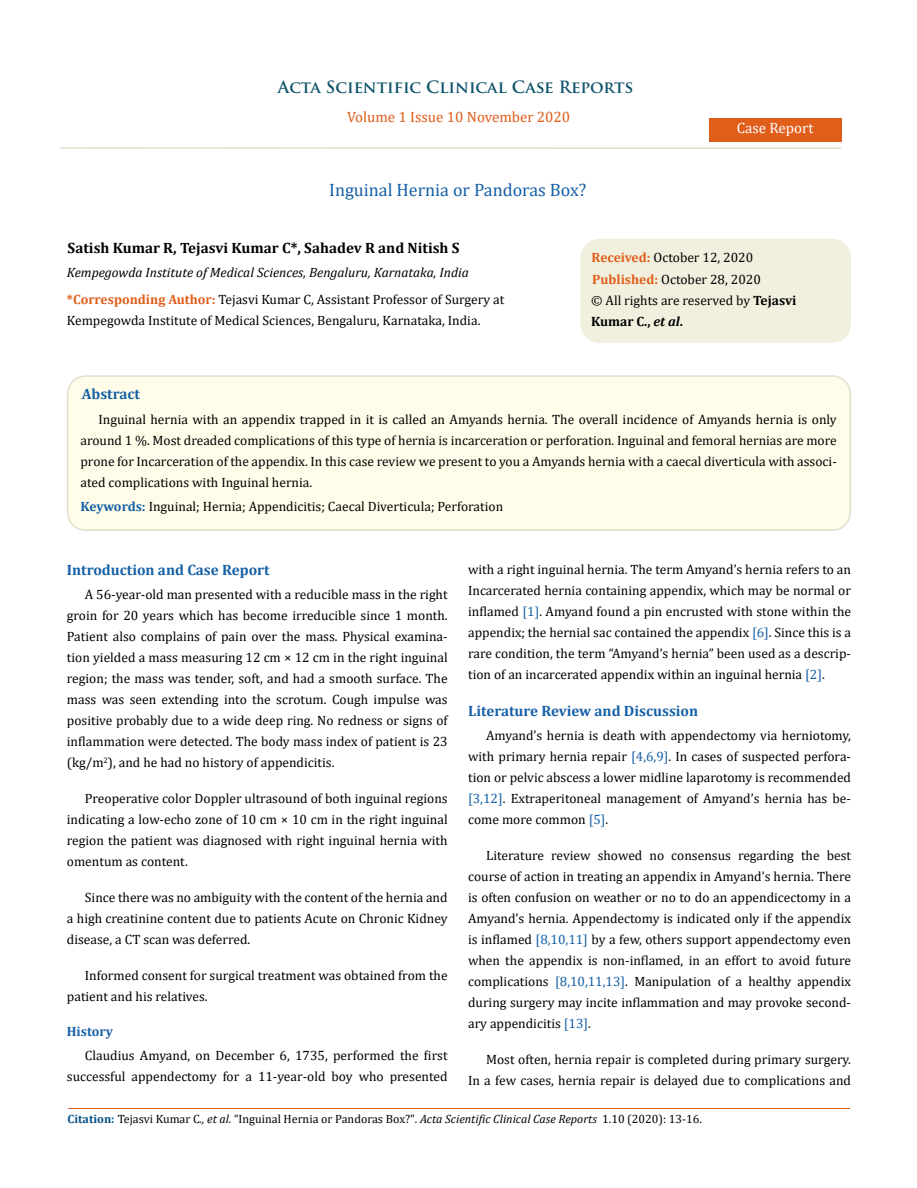
<style>
.page{position:relative;width:917px;height:1188px;background:#fff}
.page>*{position:absolute;margin:0;border:0;box-sizing:border-box;transform-origin:0 0}
.t1{font:18px "Cambria";color:#1560a6}
.t2{font:700 16.5px "Trajan Pro";color:#0e546a}
.t3{font:700 15px "Cambria";color:#1560a6}
.t4{font:700 15px "Cambria";color:#000}
.t5{font:15px "Cambria";color:#e05d1a}
.t6{font:15px "Cambria";color:#fff}
.t7{font:13.5px/21px "Cambria";color:#000;text-align:justify}
.t8{font:italic 13.5px/27.6px "Cambria";color:#000}
.t9{font:700 13.5px "Cambria";color:#1560a6}
.t10{font:12px "Cambria";color:#000}
.s1{font-weight:700;font-style:normal;color:#e05d1a}
.s2{font-style:normal}
.s3{font-weight:700;color:#e05d1a}
.s4{font-weight:700}
.s5{font-weight:700;font-style:italic}
.s6{font-weight:700;color:#1560a6}
.s7{color:#1560a6}
.s8{font-weight:700;color:#035089}
.s9{font-style:italic}
</style>
<div class="page">
<div style="left:708px;top:118px;width:133px;height:24px;background:#e05d1a"></div>
<div style="left:581px;top:239px;width:269px;height:103px;background:#f1f0de;border-radius:18px"></div>
<div style="left:580px;top:239px;width:271px;height:104px;border:2px solid #f1f0de;border-radius:18px"></div>
<div style="left:68px;top:376px;width:782px;height:154px;background:#fffde9;border-radius:18px"></div>
<div style="left:67px;top:375px;width:784px;height:156px;border:2px solid #e0dfcd;border-radius:18px"></div>
<hr style="left:59px;top:147px;width:782px;height:2px;background:#e0dfcd">
<hr style="left:68px;top:1108px;width:782px;height:1px;background:#e05d1a">
<p class="t2" style="left:278px;top:76px;width:357px">Acta Scientific Clinical Case Reports</p>
<p class="t5" style="left:347px;top:108px;width:224px">Volume 1 Issue 10 November 2020</p>
<h1 class="t1" style="left:329px;top:179px;width:259px">Inguinal Hernia or Pandoras Box?</h1>
<p class="t6" style="left:736px;top:119px;width:78px">Case Report</p>
<p class="t4" style="left:68px;top:238px;width:393px">Satish Kumar R, Tejasvi Kumar C*, Sahadev R and Nitish S</p>
<p class="t8" style="left:67px;top:258px;width:439px">Kempegowda Institute of Medical Sciences, Bengaluru, Karnataka, India <span class="s1">*Corresponding Author:</span> <span class="s2">Tejasvi Kumar C, Assistant Professor of Surgery at</span></p>
<p class="t7" style="left:67px;top:310px;width:415px">Kempegowda Institute of Medical Sciences, Bengaluru, Karnataka, India.</p>
<p class="t7" style="left:591px;top:247px;width:207px;text-align:left"><span class="s3">Received:</span> October 12, 2020<br><span class="s3">Published:</span> October 28, 2020<br>© All rights are reserved by <span class="s4">Tejasvi<br>Kumar C.,</span> <span class="s5">et al</span><span class="s4">.</span></p>
<p class="t3" style="left:82px;top:384px;width:60px">Abstract</p>
<p class="t7" style="left:80px;top:408px;width:757px;text-indent:18px">Inguinal hernia with an appendix trapped in it is called an Amyands hernia. The overall incidence of Amyands hernia is only around 1 %. Most dreaded complications of this type of hernia is incarceration or perforation. Inguinal and femoral hernias are more prone for Incarceration of the appendix. In this case review we present to you a Amyands hernia with a caecal diverticula with associ&shy;ated complications with Inguinal hernia.</p>
<p class="t7" style="left:80px;top:495px;width:424px"><span class="s6">Keywords:</span> Inguinal; Hernia; Appendicitis; Caecal Diverticula; Perforation</p>
<p class="t7" style="left:468px;top:559px;width:384px">with a right inguinal hernia. The term Amyand’s hernia refers to an Incarcerated hernia containing appendix, which may be normal or inflamed <span class="s7">[1]</span>. Amyand found a pin encrusted with stone within the appendix; the hernial sac contained the appendix <span class="s7">[6]</span>. Since this is a rare condition, the term “Amyand’s hernia” been used as a descrip&shy;tion of an incarcerated appendix within an inguinal hernia <span class="s7">[2]</span>.</p>
<p class="t3" style="left:468px;top:701px;width:232px">Literature Review and Discussion</p>
<p class="t7" style="left:468px;top:725px;width:384px;text-indent:18px">Amyand’s hernia is death with appendectomy via herniotomy, with primary hernia repair <span class="s7">[4,6,9]</span>. In cases of suspected perfora&shy;tion or pelvic abscess a lower midline laparotomy is recommended <span class="s7">[3,12]</span>. Extraperitoneal management of Amyand’s hernia has be&shy;come more common <span class="s7">[5]</span>.</p>
<p class="t7" style="left:468px;top:845px;width:384px;text-indent:18px">Literature review showed no consensus regarding the best course of action in treating an appendix in Amyand’s hernia. There is often confusion on weather or no to do an appendicectomy in a Amyand’s hernia. Appendectomy is indicated only if the appendix is inflamed <span class="s7">[8,10,11]</span> by a few, others support appendectomy even when the appendix is non-inflamed, in an effort to avoid future complications <span class="s7">[8,10,11,13]</span>. Manipulation of a healthy appendix during surgery may incite inflammation and may provoke second&shy;ary appendicitis <span class="s7">[13]</span>.</p>
<p class="t7" style="left:468px;top:1049px;width:384px;text-align:right">Most often, hernia repair is completed during primary surgery.<br>In a few cases, hernia repair is delayed due to complications and</p>
<p class="t10" style="left:68px;top:1112px;width:635px"><span class="s8">Citation:</span> Tejasvi Kumar C<span class="s9">., et al.</span> “Inguinal Hernia or Pandoras Box?". <span class="s9">Acta Scientific Clinical Case Reports</span> 1.10 (2020): 13-16.</p>
<p class="t3" style="left:67px;top:559px;width:204px">Introduction and Case Report</p>
<p class="t7" style="left:67px;top:584px;width:382px;text-indent:18px">A 56-year-old man presented with a reducible mass in the right groin for 20 years which has become irreducible since 1 month.<br>Patient also complains of pain over the mass. Physical examina&shy;tion yielded a mass measuring 12 cm × 12 cm in the right inguinal region; the mass was tender, soft, and had a smooth surface. The mass was seen extending into the scrotum. Cough impulse was positive probably due to a wide deep ring. No redness or signs of inflammation were detected. The body mass index of patient is 23 (kg/m<sup>2</sup>), and he had no history of appendicitis.</p>
<p class="t7" style="left:67px;top:788px;width:382px;text-indent:18px">Preoperative color Doppler ultrasound of both inguinal regions indicating a low-echo zone of 10 cm × 10 cm in the right inguinal region the patient was diagnosed with right inguinal hernia with omentum as content.</p>
<p class="t7" style="left:67px;top:887px;width:382px;text-indent:18px">Since there was no ambiguity with the content of the hernia and a high creatinine content due to patients Acute on Chronic Kidney disease, a CT scan was deferred.</p>
<p class="t7" style="left:67px;top:965px;width:382px;text-indent:18px">Informed consent for surgical treatment was obtained from the patient and his relatives.</p>
<p class="t9" style="left:67px;top:1022px;width:48px">History</p>
<p class="t7" style="left:67px;top:1045px;width:382px;text-align:right">Claudius Amyand, on December 6, 1735, performed the first successful appendectomy for a 11-year-old boy who presented</p>
</div>
